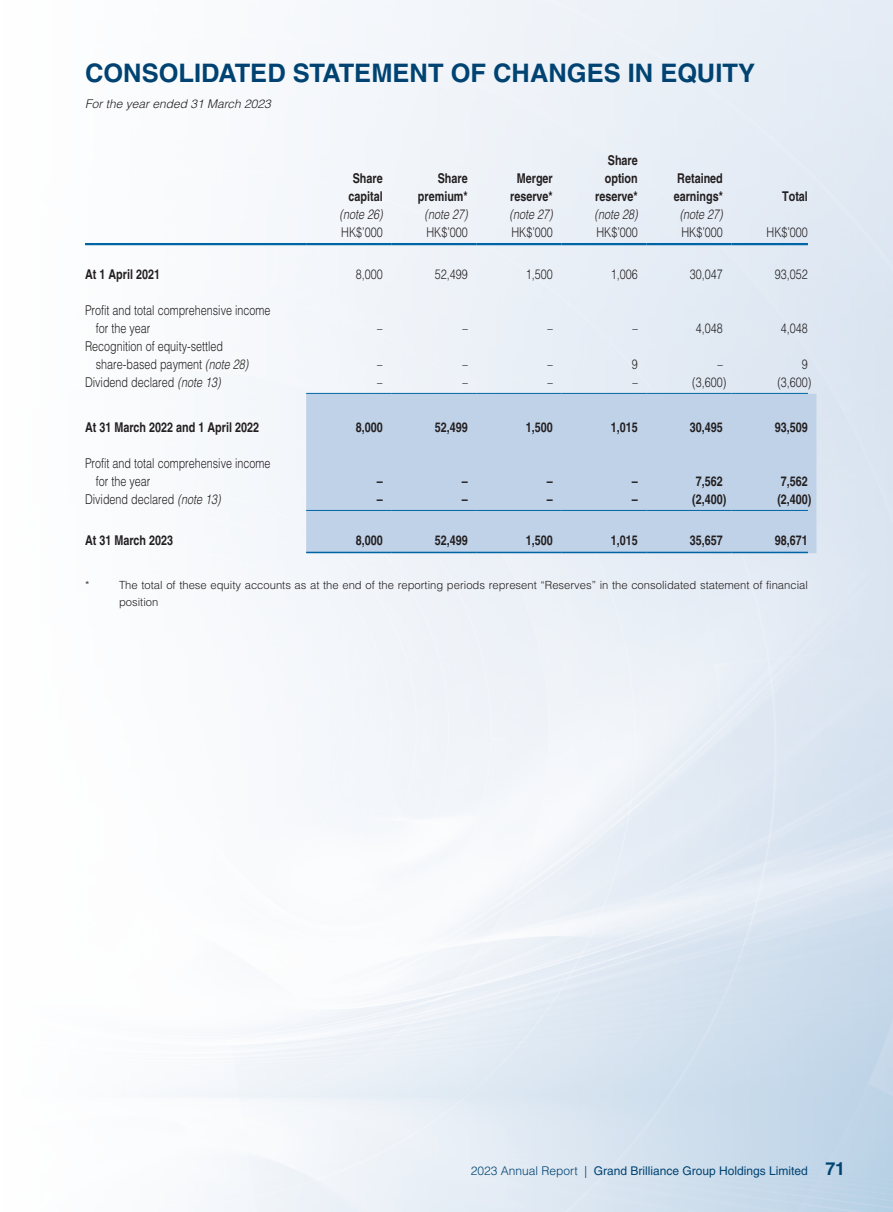
<style>
.page{position:relative;width:893px;height:1212px;background:#fff}
.page>*{position:absolute;margin:0;border:0;box-sizing:border-box;transform-origin:0 0}
.t1{font:700 25.5px "Helvetica LT Std";color:#004372}
.t2{font:700 18px "Helvetica LT Std";color:#004372}
._50_Table_txt{font:300 13.5px "Helvetica LT Std";color:#231f20;scale:.8 1}
._50_Table_txt-2{font:700 13.5px "Helvetica LT Std";color:#231f20;scale:.8 1}
._50_Table_txt-3{font:italic 300 13.5px "Helvetica LT Std";color:#231f20;scale:.8 1}
.t3{font:12px "Helvetica LT Std";color:#004372}
.t4{font:italic 300 12px "Helvetica LT Std";color:#231f20}
._06_Notes{font:300 11.25px/16.5px "Helvetica LT Std";color:#231f20}
.s1{font-style:italic}
.s2{font-weight:300}
</style>
<div class="page">
<div style="left:306px;top:394px;width:510px;height:159px;background:#c0d2e8"></div>
<hr style="left:85px;top:243px;width:221px;height:2px;background:#0065a4">
<hr style="left:306px;top:243px;width:85px;height:2px;background:#0065a4">
<hr style="left:391px;top:243px;width:85px;height:2px;background:#0065a4">
<hr style="left:476px;top:243px;width:85px;height:2px;background:#0065a4">
<hr style="left:561px;top:243px;width:85px;height:2px;background:#0065a4">
<hr style="left:646px;top:243px;width:85px;height:2px;background:#0065a4">
<hr style="left:731px;top:243px;width:77px;height:2px;background:#0065a4">
<hr style="left:306px;top:393px;width:85px;height:1px;background:#0065a4">
<hr style="left:391px;top:393px;width:85px;height:1px;background:#0065a4">
<hr style="left:476px;top:393px;width:85px;height:1px;background:#0065a4">
<hr style="left:561px;top:393px;width:85px;height:1px;background:#0065a4">
<hr style="left:646px;top:393px;width:85px;height:1px;background:#0065a4">
<hr style="left:731px;top:393px;width:77px;height:1px;background:#0065a4">
<hr style="left:306px;top:510px;width:85px;height:1px;background:#0065a4">
<hr style="left:391px;top:510px;width:85px;height:1px;background:#0065a4">
<hr style="left:476px;top:510px;width:85px;height:1px;background:#0065a4">
<hr style="left:561px;top:510px;width:85px;height:1px;background:#0065a4">
<hr style="left:646px;top:510px;width:85px;height:1px;background:#0065a4">
<hr style="left:731px;top:510px;width:77px;height:1px;background:#0065a4">
<hr style="left:306px;top:552px;width:85px;height:1px;background:#0065a4">
<hr style="left:391px;top:552px;width:85px;height:1px;background:#0065a4">
<hr style="left:476px;top:552px;width:85px;height:1px;background:#0065a4">
<hr style="left:561px;top:552px;width:85px;height:1px;background:#0065a4">
<hr style="left:646px;top:552px;width:85px;height:1px;background:#0065a4">
<hr style="left:731px;top:552px;width:77px;height:1px;background:#0065a4">
<p class="t1" style="left:85px;top:58px;width:671px">CONSOLIDATED STATEMENT OF CHANGES IN EQUITY</p>
<p class="t4" style="left:85px;top:96px;width:187px">For the year ended 31 March 2023</p>
<p class="_50_Table_txt-2" style="left:353px;top:170px;width:39px">Share</p>
<p class="_50_Table_txt-2" style="left:348px;top:188px;width:44px">capital</p>
<p class="_50_Table_txt-2" style="left:438px;top:170px;width:39px">Share</p>
<p class="_50_Table_txt-2" style="left:418px;top:188px;width:64px">premium*</p>
<p class="_50_Table_txt-2" style="left:517px;top:170px;width:47px">Merger</p>
<p class="_50_Table_txt-2" style="left:510px;top:188px;width:55px">reserve*</p>
<p class="_50_Table_txt-2" style="left:608px;top:152px;width:39px">Share</p>
<p class="_50_Table_txt-2" style="left:605px;top:170px;width:43px">option</p>
<p class="_50_Table_txt-2" style="left:595px;top:188px;width:55px">reserve*</p>
<p class="_50_Table_txt-2" style="left:677px;top:170px;width:59px">Retained</p>
<p class="_50_Table_txt-2" style="left:674px;top:188px;width:63px">earnings*</p>
<p class="_50_Table_txt-2" style="left:782px;top:188px;width:34px">Total</p>
<p class="_50_Table_txt-3" style="left:339px;top:205px;width:56px">(note 26)</p>
<p class="_50_Table_txt-3" style="left:424px;top:205px;width:56px">(note 27)</p>
<p class="_50_Table_txt-3" style="left:510px;top:205px;width:56px">(note 27)</p>
<p class="_50_Table_txt-3" style="left:595px;top:205px;width:56px">(note 28)</p>
<p class="_50_Table_txt-3" style="left:680px;top:205px;width:56px">(note 27)</p>
<p class="_50_Table_txt" style="left:341px;top:223px;width:53px">HK$’000</p>
<p class="_50_Table_txt" style="left:426px;top:223px;width:53px">HK$’000</p>
<p class="_50_Table_txt" style="left:511px;top:223px;width:53px">HK$’000</p>
<p class="_50_Table_txt" style="left:596px;top:223px;width:53px">HK$’000</p>
<p class="_50_Table_txt" style="left:681px;top:223px;width:53px">HK$’000</p>
<p class="_50_Table_txt" style="left:766px;top:223px;width:53px">HK$’000</p>
<p class="_50_Table_txt-2" style="left:85px;top:266px;width:95px">At 1 April 2021</p>
<p class="_50_Table_txt" style="left:356px;top:266px;width:35px">8,000</p>
<p class="_50_Table_txt" style="left:435px;top:266px;width:43px">52,499</p>
<p class="_50_Table_txt" style="left:526px;top:266px;width:35px">1,500</p>
<p class="_50_Table_txt" style="left:611px;top:266px;width:35px">1,006</p>
<p class="_50_Table_txt" style="left:690px;top:266px;width:43px">30,047</p>
<p class="_50_Table_txt" style="left:775px;top:266px;width:43px">93,052</p>
<p class="_50_Table_txt" style="left:85px;top:302px;width:233px">Profit and total comprehensive income</p>
<p class="_50_Table_txt" style="left:96px;top:320px;width:70px">for the year</p>
<p class="_50_Table_txt" style="left:377px;top:320px;width:8px">–</p>
<p class="_50_Table_txt" style="left:462px;top:320px;width:8px">–</p>
<p class="_50_Table_txt" style="left:547px;top:320px;width:8px">–</p>
<p class="_50_Table_txt" style="left:632px;top:320px;width:8px">–</p>
<p class="_50_Table_txt" style="left:696px;top:320px;width:35px">4,048</p>
<p class="_50_Table_txt" style="left:781px;top:320px;width:35px">4,048</p>
<p class="_50_Table_txt" style="left:85px;top:338px;width:174px">Recognition of equity-settled</p>
<p class="_50_Table_txt" style="left:96px;top:356px;width:192px">share-based payment <span class="s1">(note 28)</span></p>
<p class="_50_Table_txt" style="left:377px;top:356px;width:8px">–</p>
<p class="_50_Table_txt" style="left:462px;top:356px;width:8px">–</p>
<p class="_50_Table_txt" style="left:547px;top:356px;width:8px">–</p>
<p class="_50_Table_txt" style="left:632px;top:356px;width:9px">9</p>
<p class="_50_Table_txt" style="left:717px;top:356px;width:8px">–</p>
<p class="_50_Table_txt" style="left:802px;top:356px;width:9px">9</p>
<p class="_50_Table_txt" style="left:85px;top:374px;width:171px">Dividend declared <span class="s1">(note 13)</span></p>
<p class="_50_Table_txt" style="left:377px;top:374px;width:8px">–</p>
<p class="_50_Table_txt" style="left:462px;top:374px;width:8px">–</p>
<p class="_50_Table_txt" style="left:547px;top:374px;width:8px">–</p>
<p class="_50_Table_txt" style="left:632px;top:374px;width:8px">–</p>
<p class="_50_Table_txt" style="left:692px;top:374px;width:44px">(3,600)</p>
<p class="_50_Table_txt" style="left:777px;top:374px;width:44px">(3,600)</p>
<p class="_50_Table_txt-2" style="left:85px;top:419px;width:219px">At 31 March 2022 and 1 April 2022</p>
<p class="_50_Table_txt-2" style="left:356px;top:419px;width:35px">8,000</p>
<p class="_50_Table_txt-2" style="left:435px;top:419px;width:43px">52,499</p>
<p class="_50_Table_txt-2" style="left:526px;top:419px;width:35px">1,500</p>
<p class="_50_Table_txt-2" style="left:611px;top:419px;width:35px">1,015</p>
<p class="_50_Table_txt-2" style="left:690px;top:419px;width:43px">30,495</p>
<p class="_50_Table_txt-2" style="left:775px;top:419px;width:43px">93,509</p>
<p class="_50_Table_txt" style="left:85px;top:455px;width:233px">Profit and total comprehensive income</p>
<p class="_50_Table_txt" style="left:96px;top:473px;width:70px">for the year</p>
<p class="_50_Table_txt-2" style="left:377px;top:473px;width:9px">–</p>
<p class="_50_Table_txt-2" style="left:462px;top:473px;width:9px">–</p>
<p class="_50_Table_txt-2" style="left:547px;top:473px;width:9px">–</p>
<p class="_50_Table_txt-2" style="left:632px;top:473px;width:9px">–</p>
<p class="_50_Table_txt-2" style="left:696px;top:473px;width:35px">7,562</p>
<p class="_50_Table_txt-2" style="left:781px;top:473px;width:35px">7,562</p>
<p class="_50_Table_txt" style="left:85px;top:491px;width:171px">Dividend declared <span class="s1">(note 13)</span></p>
<p class="_50_Table_txt-2" style="left:377px;top:491px;width:9px">–</p>
<p class="_50_Table_txt-2" style="left:462px;top:491px;width:9px">–</p>
<p class="_50_Table_txt-2" style="left:547px;top:491px;width:9px">–</p>
<p class="_50_Table_txt-2" style="left:632px;top:491px;width:9px">–</p>
<p class="_50_Table_txt-2" style="left:692px;top:491px;width:44px">(2,400)</p>
<p class="_50_Table_txt-2" style="left:777px;top:491px;width:44px">(2,400)</p>
<p class="_50_Table_txt-2" style="left:85px;top:531px;width:112px">At 31 March 2023</p>
<p class="_50_Table_txt-2" style="left:356px;top:531px;width:35px">8,000</p>
<p class="_50_Table_txt-2" style="left:435px;top:531px;width:43px">52,499</p>
<p class="_50_Table_txt-2" style="left:526px;top:531px;width:35px">1,500</p>
<p class="_50_Table_txt-2" style="left:611px;top:531px;width:35px">1,015</p>
<p class="_50_Table_txt-2" style="left:690px;top:531px;width:43px">35,657</p>
<p class="_50_Table_txt-2" style="left:775px;top:531px;width:43px">98,671</p>
<p class="_06_Notes" style="left:85px;top:577px;width:6px">*</p>
<p class="_06_Notes" style="left:119px;top:577px;width:690px">The total of these equity accounts as at the end of the reporting periods represent “Reserves” in the consolidated statement of financial position</p>
<p class="t3" style="left:471px;top:1163px;width:339px"><span class="s2">2023 Annual Report |</span> Grand Brilliance Group Holdings Limited</p>
<p class="t2" style="left:825px;top:1158px;width:21px">71</p>
</div>
